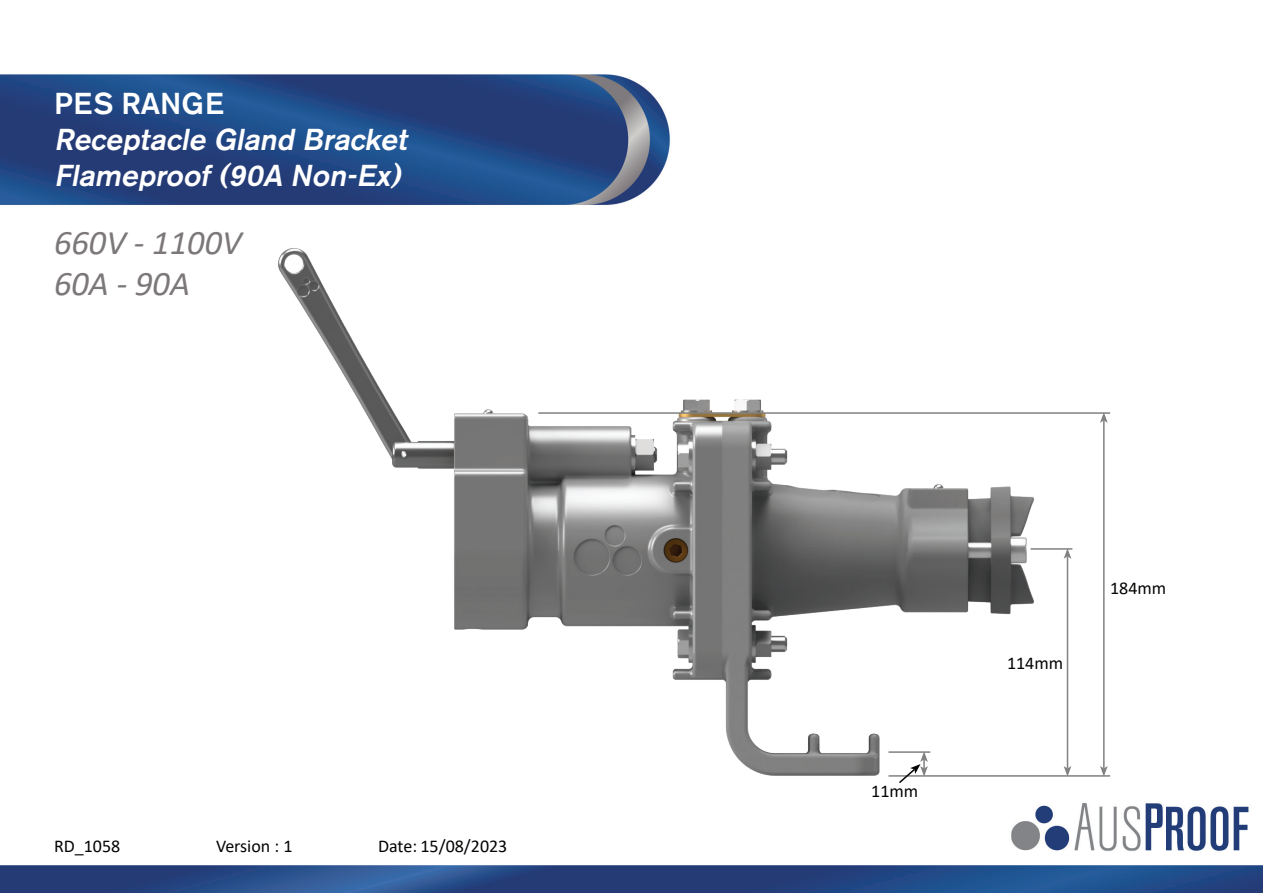
<style>
.page{position:relative;width:1263px;height:893px;background:#fff}
.page>*{position:absolute;margin:0;border:0;box-sizing:border-box;transform-origin:0 0}
.t1{font:italic 34.5px/41.4px "Calibri";color:#7c7879}
.t2{font:italic 500 30px/36px "Akzidenz Grotesk BE";color:#fff}
.t3{font:500 30px "Akzidenz Grotesk BE";letter-spacing:.01em;color:#fff}
.t4{font:18px "Calibri";color:#040503}
</style>
<div class="page">
<img style="left:0;top:74px;width:1263px;height:819px">
<img style="left:275px;top:246px;width:760px;height:533px">
<hr style="left:1103px;top:420px;width:1px;height:348px;background:#808180">
<svg style="left:1100px;top:766px;width:8px;height:9px"></svg>
<svg style="left:1100px;top:414px;width:8px;height:9px"></svg>
<hr style="left:1030px;top:548px;width:42px;height:2px;background:#808180">
<hr style="left:888px;top:775px;width:222px;height:2px;background:#808180">
<hr style="left:1067px;top:556px;width:1px;height:212px;background:#808180">
<svg style="left:1064px;top:766px;width:7px;height:11px"></svg>
<svg style="left:1064px;top:548px;width:7px;height:11px"></svg>
<hr style="left:888px;top:751px;width:42px;height:2px;background:#808180">
<svg style="left:897px;top:751px;width:31px;height:34px"></svg>
<hr style="left:538px;top:412px;width:572px;height:2px;background:#808180">
<h2 class="t3" style="left:54px;top:85px;width:172px">PES RANGE</h2>
<h2 class="t2" style="left:54px;top:121px;width:360px">Receptacle Gland Bracket<br>Flameproof(90A Non-Ex)</h2>
<h1 class="t1" style="left:54px;top:220px;width:189px">660V - 1100V<br>60A - 90A</h1>
<p class="t4" style="left:54px;top:834px;width:68px">RD_1058</p>
<p class="t4" style="left:216px;top:834px;width:78px">Version : 1</p>
<p class="t4" style="left:378px;top:834px;width:131px">Date: 15/08/2023</p>
<p class="t4" style="left:871px;top:778px;width:49px">11mm</p>
<p class="t4" style="left:1007px;top:651px;width:58px">114mm</p>
<p class="t4" style="left:1110px;top:576px;width:58px">184mm</p>
</div>
